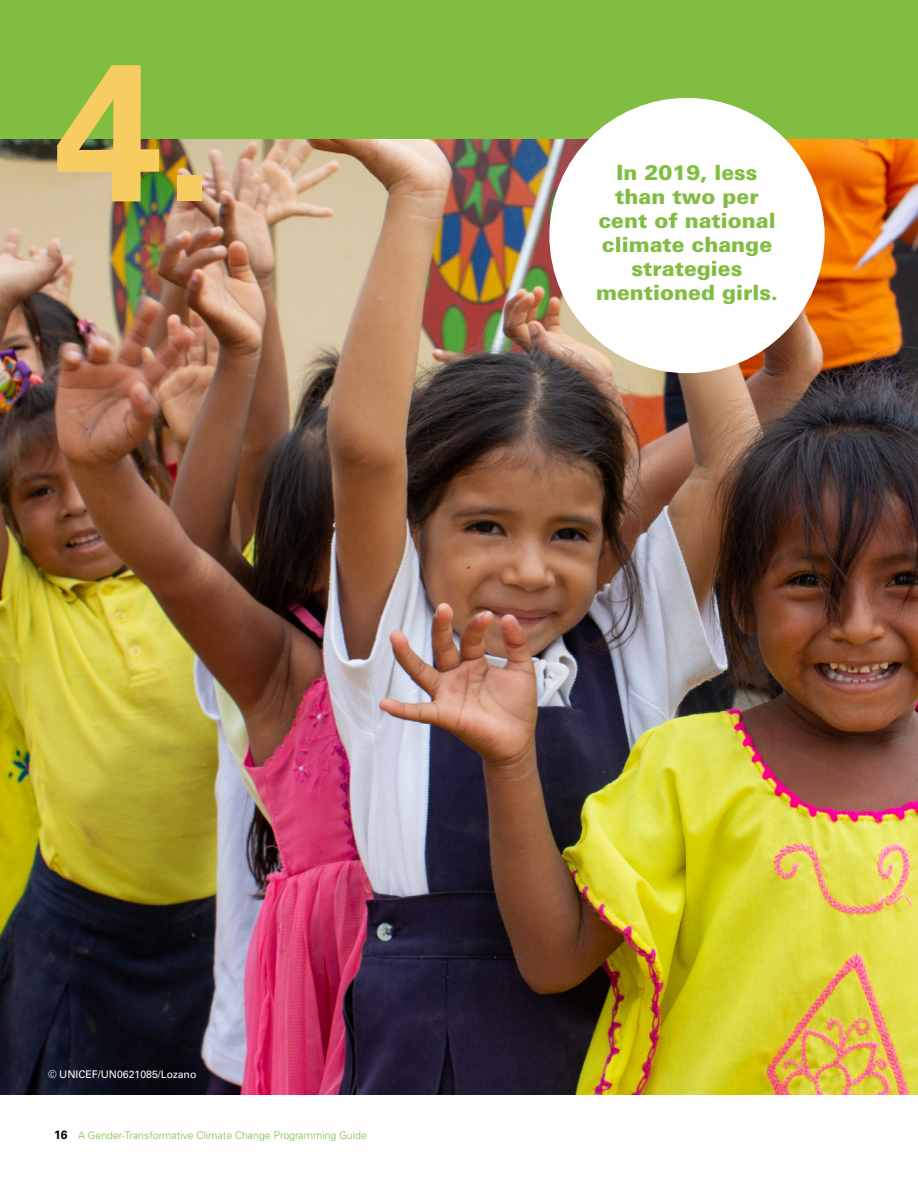
<style>
.page{position:relative;width:918px;height:1188px;background:#fff}
.page>*{position:absolute;margin:0;border:0;box-sizing:border-box;transform-origin:0 0}
.t1{font:195px "Univers LT 65 Bd";color:#f7cc60}
.t2{font:21px/24px "Univers LT 75 Blk";color:#81bd41;text-align:center}
.t3{font:10.5px "Univers LT 45 Lt";color:#81bd41}
.t4{font:10.5px "Univers LT 55 Rm";color:#fff}
.s1{font-family:"Univers LT 65 Bd";font-size:12px;color:#000}
</style>
<div class="page">
<img style="left:0;top:139px;width:918px;height:956px">
<div style="left:0;top:0;width:918px;height:138px;background:#81bd41"></div>
<div style="left:549px;top:98px;width:276px;height:275px;background:#fff;border-radius:50%"></div>
<h1 class="t1" style="left:54px;top:18px;width:164px">4.</h1>
<p class="t2" style="left:596px;top:161px;width:183px">In 2019, less than two per cent of national climate change strategies mentioned girls.</p>
<p class="t4" style="left:48px;top:1068px;width:150px">© UNICEF/UN0621085/Lozano</p>
<p class="t3" style="left:54px;top:1129px;width:314px"><span class="s1">16</span> A Gender-Transformative Climate Change Programming Guide</p>
</div>
